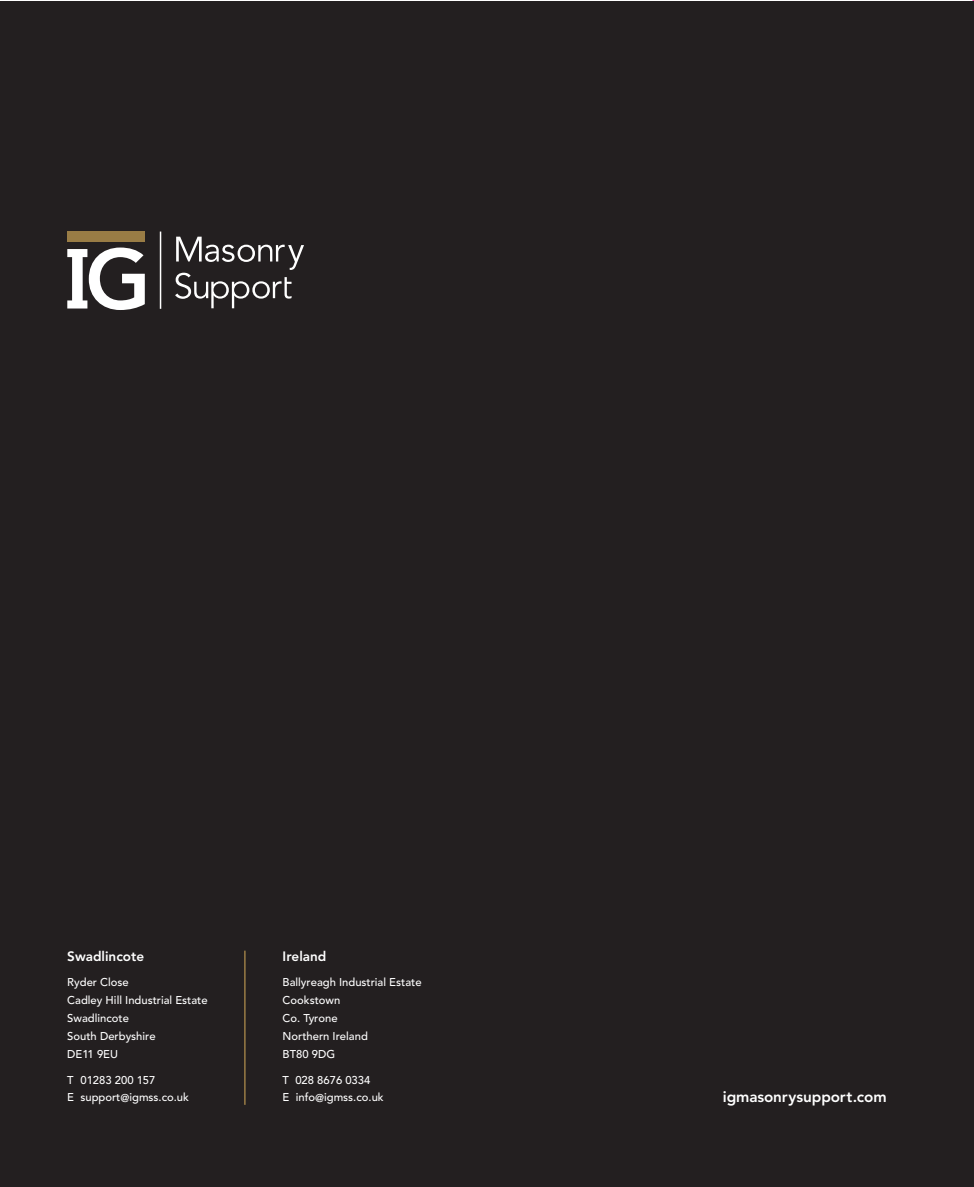
<style>
.page{position:relative;width:974px;height:1187px;background:#fff}
.page>*{position:absolute;margin:0;border:0;box-sizing:border-box;transform-origin:0 0}
.t1{font:800 15.3px "Avenir";color:#fff}
.t2{font:800 13.5px "Avenir LT Std";color:#fff}
.t3{font:500 11.25px/18px "Avenir LT Std";color:#fff}
</style>
<div class="page">
<div style="left:0;top:1px;width:974px;height:1185px;background:#231f20"></div>
<div style="left:67px;top:232px;width:78px;height:10px;background:#997c45"></div>
<hr style="left:244px;top:950px;width:2px;height:154px;background:#997c45">
<svg style="left:67px;top:247px;width:78px;height:63px"></svg>
<svg style="left:175px;top:237px;width:129px;height:71px"></svg>
<hr style="left:160px;top:231px;width:1px;height:78px;background:#fff">
<p class="t2" style="left:67px;top:947px;width:78px">Swadlincote</p>
<p class="t3" style="left:67px;top:973px;width:142px">Ryder Close<br>Cadley Hill Industrial Estate<br>Swadlincote<br>South Derbyshire<br>DE11 9EU</p>
<p class="t3" style="left:67px;top:1071px;width:123px;line-height:17.1px">T 01283 200 157<br>E support@igmss.co.uk</p>
<p class="t2" style="left:283px;top:947px;width:45px">Ireland</p>
<p class="t3" style="left:283px;top:973px;width:140px">Ballyreagh Industrial Estate<br>Cookstown<br>Co. Tyrone<br>Northern Ireland<br>BT80 9DG</p>
<p class="t3" style="left:283px;top:1071px;width:103px;line-height:17px">T 028 8676 0334<br>E info@igmss.co.uk</p>
<h1 class="t1" style="left:723px;top:1087px;width:166px">igmasonrysupport.com</h1>
</div>
